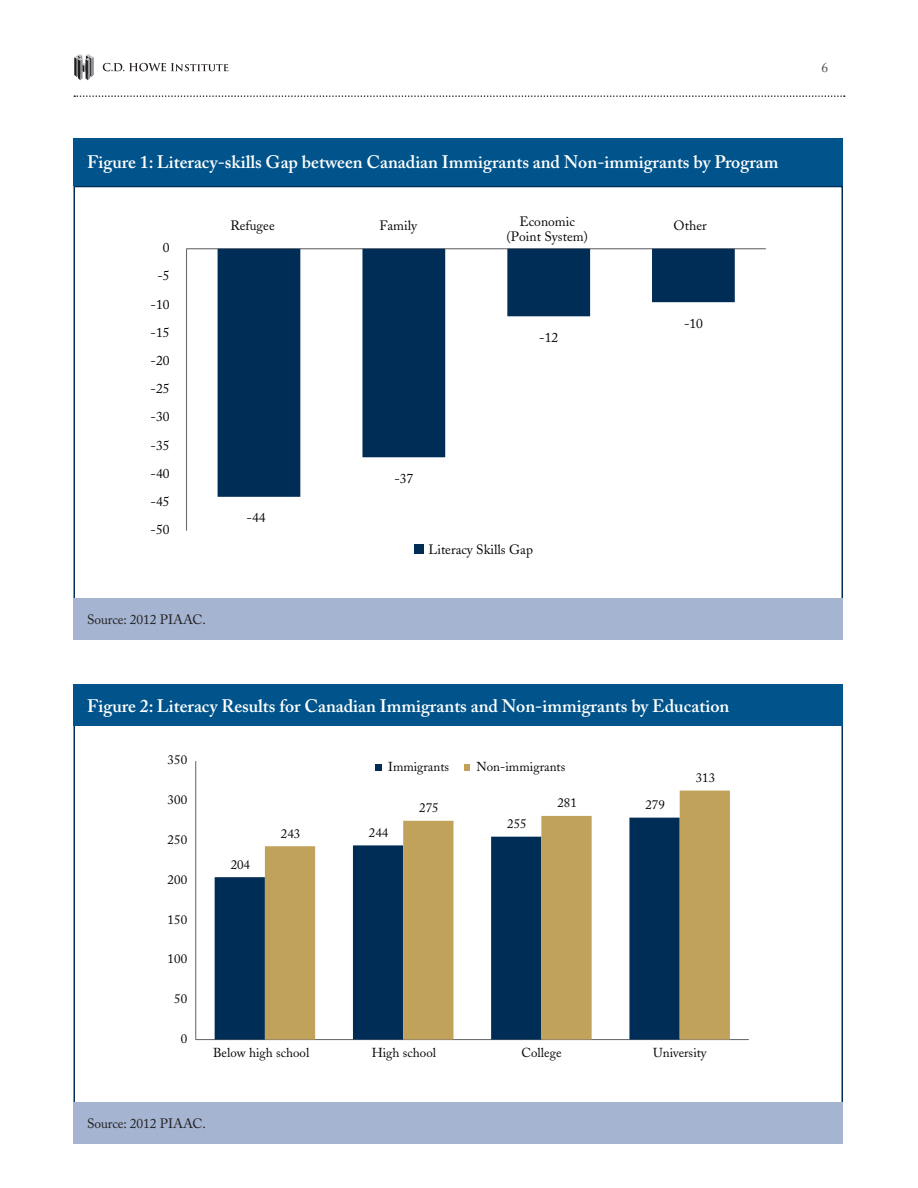
<style>
.page{position:relative;width:918px;height:1188px;background:#fff}
.page>*{position:absolute;margin:0;border:0;box-sizing:border-box;transform-origin:0 0}
.Table_Header{font:600 18px "Adobe Caslon Pro";color:#fff}
.t1{font:13.5px "Adobe Caslon";color:#050504}
.table_foot_note{font:13.5px "Adobe Caslon Pro";letter-spacing:-.005em;color:#231f20}
.t2{font:13.5px "Adobe Caslon Pro";color:#4b4c4d}
.t3{font:12.9px "Adobe Caslon";color:#050504}
</style>
<div class="page">
<svg style="left:74px;top:95px;width:771px;height:2px"></svg>
<svg style="left:74px;top:54px;width:20px;height:26px"></svg>
<svg style="left:103px;top:63px;width:125px;height:8px"></svg>
<div style="left:74px;top:138px;width:769px;height:48px;background:#01548b"></div>
<div style="left:74px;top:598px;width:769px;height:42px;background:#a4b4d1"></div>
<hr style="left:186px;top:249px;width:1px;height:282px;background:#6c6d70">
<hr style="left:187px;top:248px;width:579px;height:1px;background:#6c6d70">
<svg style="left:218px;top:249px;width:517px;height:248px"></svg>
<div style="left:414px;top:544px;width:10px;height:10px;background:#002d56"></div>
<div style="left:74px;top:684px;width:769px;height:42px;background:#01548b"></div>
<div style="left:74px;top:1102px;width:769px;height:42px;background:#a4b4d1"></div>
<hr style="left:195px;top:761px;width:1px;height:279px;background:#6c6d70">
<hr style="left:196px;top:1039px;width:553px;height:1px;background:#6c6d70">
<svg style="left:215px;top:846px;width:50px;height:194px;fill:#002d56"></svg>
<svg style="left:265px;top:791px;width:465px;height:249px"></svg>
<svg style="left:375px;top:764px;width:6px;height:6px"></svg>
<svg style="left:464px;top:764px;width:6px;height:6px"></svg>
<p class="Table_Header" style="left:87px;top:152px;width:693px">Figure 1: Literacy-skills Gap between Canadian Immigrants and Non-immigrants by Program</p>
<p class="t1" style="left:163px;top:240px;width:8px">0</p>
<p class="t1" style="left:157px;top:268px;width:14px">-5</p>
<p class="t1" style="left:151px;top:296px;width:21px">-10</p>
<p class="t1" style="left:151px;top:324px;width:21px">-15</p>
<p class="t1" style="left:151px;top:353px;width:21px">-20</p>
<p class="t1" style="left:151px;top:381px;width:21px">-25</p>
<p class="t1" style="left:151px;top:409px;width:21px">-30</p>
<p class="t1" style="left:151px;top:437px;width:21px">-35</p>
<p class="t1" style="left:151px;top:465px;width:21px">-40</p>
<p class="t1" style="left:151px;top:494px;width:21px">-45</p>
<p class="t1" style="left:151px;top:522px;width:21px">-50</p>
<p class="table_foot_note" style="left:87px;top:612px;width:120px">Source: 2012 PIAAC.</p>
<p class="t1" style="left:230px;top:218px;width:46px">Refugee</p>
<p class="t1" style="left:379px;top:218px;width:39px">Family</p>
<p class="t1" style="left:519px;top:213px;width:57px">Economic</p>
<p class="t1" style="left:506px;top:228px;width:83px">(Point System)</p>
<p class="t1" style="left:539px;top:329px;width:20px">-12</p>
<p class="t1" style="left:247px;top:510px;width:20px">-44</p>
<p class="t1" style="left:394px;top:470px;width:20px">-37</p>
<p class="t1" style="left:428px;top:542px;width:106px">Literacy Skills Gap</p>
<p class="t1" style="left:674px;top:218px;width:35px">Other</p>
<p class="t1" style="left:684px;top:315px;width:20px">-10</p>
<p class="Table_Header" style="left:87px;top:695px;width:644px">Figure 2: Literacy Results for Canadian Immigrants and Non-immigrants by Education</p>
<p class="t3" style="left:168px;top:752px;width:21px">350</p>
<p class="t3" style="left:168px;top:792px;width:21px">300</p>
<p class="t3" style="left:168px;top:832px;width:21px">250</p>
<p class="t3" style="left:168px;top:872px;width:21px">200</p>
<p class="t3" style="left:168px;top:912px;width:21px">150</p>
<p class="t3" style="left:168px;top:951px;width:21px">100</p>
<p class="t3" style="left:174px;top:991px;width:14px">50</p>
<p class="t3" style="left:181px;top:1031px;width:8px">0</p>
<p class="t3" style="left:231px;top:857px;width:21px">204</p>
<p class="t3" style="left:281px;top:826px;width:21px">243</p>
<p class="t3" style="left:388px;top:759px;width:62px">Immigrants</p>
<p class="t3" style="left:477px;top:759px;width:90px">Non-immigrants</p>
<p class="t3" style="left:369px;top:825px;width:21px">244</p>
<p class="t3" style="left:419px;top:800px;width:21px">275</p>
<p class="t3" style="left:557px;top:795px;width:21px">281</p>
<p class="t3" style="left:507px;top:816px;width:21px">255</p>
<p class="t3" style="left:645px;top:797px;width:21px">279</p>
<p class="t3" style="left:696px;top:770px;width:21px">313</p>
<p class="t3" style="left:213px;top:1045px;width:98px">Below high school</p>
<p class="t3" style="left:372px;top:1045px;width:66px">High school</p>
<p class="t3" style="left:521px;top:1045px;width:42px">College</p>
<p class="t3" style="left:653px;top:1045px;width:55px">University</p>
<p class="table_foot_note" style="left:87px;top:1116px;width:120px">Source: 2012 PIAAC.</p>
<p class="t2" style="left:821px;top:59px;width:8px">6</p>
</div>
